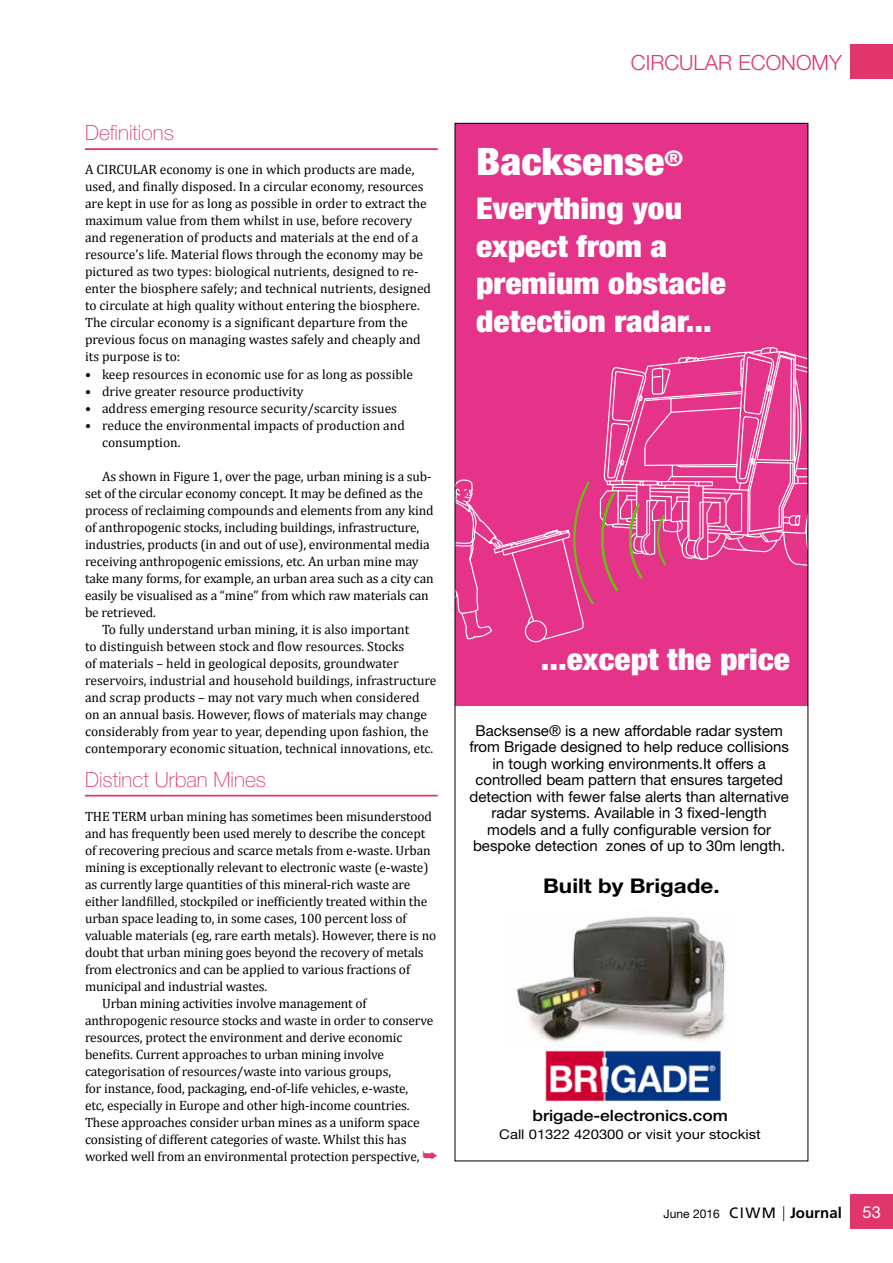
<style>
.page{position:relative;width:893px;height:1263px;background:#fff}
.page>*{position:absolute;margin:0;border:0;box-sizing:border-box;transform-origin:0 0}
.t1{font:900 condensed 37.95px "Helvetica Neue LT Std";color:#fff;scale:1.11 1}
.t2{font:900 condensed 30.15px/37.5px "Helvetica Neue LT Std";color:#fff;scale:1.11 1}
.t3{font:100 21px "Helvetica Neue";color:#e0366b}
.t4{font:300 21px "Helvetica Neue";color:#e0366b}
.t5{font:700 20.25px "Helvetica Neue LT Std";color:#000;scale:1.11 1}
.t6{font:16.5px "Helvetica Neue";color:#fff}
.t7{font:500 15.6px "Helvetica Neue LT Std";color:#000;scale:1.11 1}
.t8{font:15px/16.5px "Helvetica Neue LT Std";color:#000;text-align:center}
.t9{font:13.5px/17px "Cambria";letter-spacing:-.01em;color:#000}
.t10{font:13.35px "Helvetica Neue LT Std";color:#000;scale:1.11 1}
.t11{font:12px "Helvetica Neue";color:#000}
.t12{font:9px "Minion Pro";color:#000}
.s1{color:#e0366b}
.s2{font-family:"Frutiger";font-size:15px}
.s3{font-family:"Futura";font-weight:300;font-stretch:condensed;font-size:15px}
.s4{font-family:"Frutiger";font-weight:700;font-size:15px}
</style>
<div class="page">
<hr style="left:85px;top:149px;width:353px;height:1px;background:#e0366b">
<hr style="left:85px;top:795px;width:353px;height:1px;background:#e0366b">
<hr style="left:85px;top:796px;width:353px;height:1px;background:#e0366b">
<div style="left:850px;top:45px;width:43px;height:34px;background:#e0366b"></div>
<div style="left:850px;top:1195px;width:43px;height:34px;background:#e0366b"></div>
<div style="left:455px;top:123px;width:353px;height:583px;background:#e43388"></div>
<img style="left:516px;top:916px;width:210px;height:126px">
<div style="left:525px;top:620px;width:22px;height:22px;border:1px solid #fff;border-radius:50%"></div>
<svg style="left:457px;top:346px;width:349px;height:294px"></svg>
<img style="left:545px;top:1050px;width:176px;height:52px">
<h3 class="t3" style="left:85px;top:121px;width:90px">Definitions</h3>
<p class="t9" style="left:85px;top:161px;width:348px">A CIRCULAR economy is one in which products are made, used, and finally disposed. In a circular economy, resources are kept in use for as long as possible in order to extract the maximum value from them whilst in use, before recovery and regeneration of products and materials at the end of a resource’s life. Material flows through the economy may be pictured as two types: biological nutrients, designed to re&shy;enter the biosphere safely; and technical nutrients, designed to circulate at high quality without entering the biosphere.<br>The circular economy is a significant departure from the previous focus on managing wastes safely and cheaply and its purpose is to:</p>
<p class="t9" style="left:85px;top:365px;width:330px">• keep resources in economic use for as long as possible</p>
<p class="t9" style="left:85px;top:382px;width:220px">• drive greater resource productivity</p>
<p class="t9" style="left:85px;top:399px;width:314px">• address emerging resource security/scarcity issues</p>
<p class="t9" style="left:102px;top:416px;width:304px;text-indent:-17px">• reduce the environmental impacts of production and consumption.</p>
<p class="t9" style="left:102px;top:467px;width:331px">As shown in Figure 1, over the page, urban mining is a sub-</p>
<p class="t9" style="left:85px;top:484px;width:339px">set of the circular economy concept. It may be defined as the</p>
<p class="t9" style="left:85px;top:501px;width:350px">process of reclaiming compounds and elements from any kind</p>
<p class="t9" style="left:85px;top:518px;width:336px">of anthropogenic stocks, including buildings, infrastructure,</p>
<p class="t9" style="left:85px;top:535px;width:346px">industries, products (in and out of use), environmental media</p>
<p class="t9" style="left:85px;top:552px;width:335px">receiving anthropogenic emissions, etc. An urban mine may</p>
<p class="t9" style="left:85px;top:569px;width:350px">take many forms, for example, an urban area such as a city can</p>
<p class="t9" style="left:85px;top:586px;width:345px">easily be visualised as a “mine” from which raw materials can</p>
<p class="t9" style="left:85px;top:603px;width:73px">be retrieved.</p>
<p class="t9" style="left:102px;top:620px;width:309px">To fully understand urban mining, it is also important</p>
<p class="t9" style="left:85px;top:637px;width:321px">to distinguish between stock and flow resources. Stocks</p>
<p class="t9" style="left:85px;top:654px;width:315px">of materials – held in geological deposits, groundwater</p>
<p class="t9" style="left:85px;top:671px;width:353px">reservoirs, industrial and household buildings, infrastructure</p>
<p class="t9" style="left:85px;top:689px;width:336px">and scrap products – may not vary much when considered</p>
<p class="t9" style="left:85px;top:706px;width:343px">on an annual basis. However, flows of materials may change</p>
<p class="t9" style="left:85px;top:723px;width:345px">considerably from year to year, depending upon fashion, the</p>
<p class="t9" style="left:85px;top:740px;width:350px">contemporary economic situation, technical innovations, etc.</p>
<h3 class="t3" style="left:85px;top:767px;width:182px">Distinct Urban Mines</h3>
<p class="t9" style="left:85px;top:807px;width:348px">THE TERM urban mining has sometimes been misunderstood</p>
<p class="t9" style="left:85px;top:825px;width:342px">and has frequently been used merely to describe the concept</p>
<p class="t9" style="left:85px;top:842px;width:347px">of recovering precious and scarce metals from e-waste. Urban</p>
<p class="t9" style="left:85px;top:859px;width:345px">mining is exceptionally relevant to electronic waste (e-waste)</p>
<p class="t9" style="left:85px;top:876px;width:327px">as currently large quantities of this mineral-rich waste are</p>
<p class="t9" style="left:85px;top:893px;width:344px">either landfilled, stockpiled or inefficiently treated within the</p>
<p class="t9" style="left:85px;top:910px;width:323px">urban space leading to, in some cases, 100 percent loss of</p>
<p class="t9" style="left:85px;top:927px;width:353px">valuable materials (eg, rare earth metals). However, there is no</p>
<p class="t9" style="left:85px;top:944px;width:340px">doubt that urban mining goes beyond the recovery of metals</p>
<p class="t9" style="left:85px;top:961px;width:327px">from electronics and can be applied to various fractions of</p>
<p class="t9" style="left:85px;top:978px;width:184px">municipal and industrial wastes.</p>
<p class="t9" style="left:102px;top:995px;width:266px">Urban mining activities involve management of</p>
<p class="t9" style="left:85px;top:1012px;width:350px">anthropogenic resource stocks and waste in order to conserve</p>
<p class="t9" style="left:85px;top:1029px;width:319px">resources, protect the environment and derive economic</p>
<p class="t9" style="left:85px;top:1046px;width:300px">benefits. Current approaches to urban mining involve</p>
<p class="t9" style="left:85px;top:1063px;width:308px">categorisation of resources/waste into various groups,</p>
<p class="t9" style="left:85px;top:1080px;width:325px">for instance, food, packaging, end-of-life vehicles, e-waste,</p>
<p class="t9" style="left:85px;top:1097px;width:326px">etc, especially in Europe and other high-income countries.</p>
<p class="t9" style="left:85px;top:1114px;width:336px">These approaches consider urban mines as a uniform space</p>
<p class="t9" style="left:85px;top:1131px;width:323px">consisting of different categories of waste. Whilst this has</p>
<p class="t9" style="left:85px;top:1148px;width:354px">worked well from an environmental protection perspective, <span class="s1">➥</span></p>
<h3 class="t4" style="left:631px;top:50px;width:213px">CIRCULAR ECONOMY</h3>
<h1 class="t1" style="left:476px;top:138px;width:188px">Backsense<sup>®</sup></h1>
<h2 class="t2" style="left:476px;top:189px;width:226px">Everything you expect from a premium obstacle detection radar...</h2>
<h2 class="t2" style="left:541px;top:640px;width:226px">...except the price</h2>
<p class="t8" style="left:469px;top:722px;width:321px">Backsense® is a new affordable radar system from Brigade designed to help reduce collisions in tough working environments.It offers a controlled beam pattern that ensures targeted detection with fewer false alerts than alternative radar systems. Available in 3 fixed-length models and a fully configurable version for bespoke detection zones of up to 30m length.</p>
<h3 class="t5" style="left:543px;top:873px;width:161px">Built by Brigade.</h3>
<p class="t7" style="left:532px;top:1106px;width:178px">brigade-electronics.com</p>
<p class="t10" style="left:499px;top:1126px;width:237px">Call 01322 420300 or visit your stockist</p>
<p class="t11" style="left:663px;top:1206px;width:180px">June 2016 <span class="s2">CIWM</span> <span class="s3">|</span> <span class="s4">Journal</span></p>
<p class="t12" style="left:758px;top:1205px;width:78px">13/05/2016 16:10:37</p>
<p class="t6" style="left:862px;top:1203px;width:20px">53</p>
</div>
